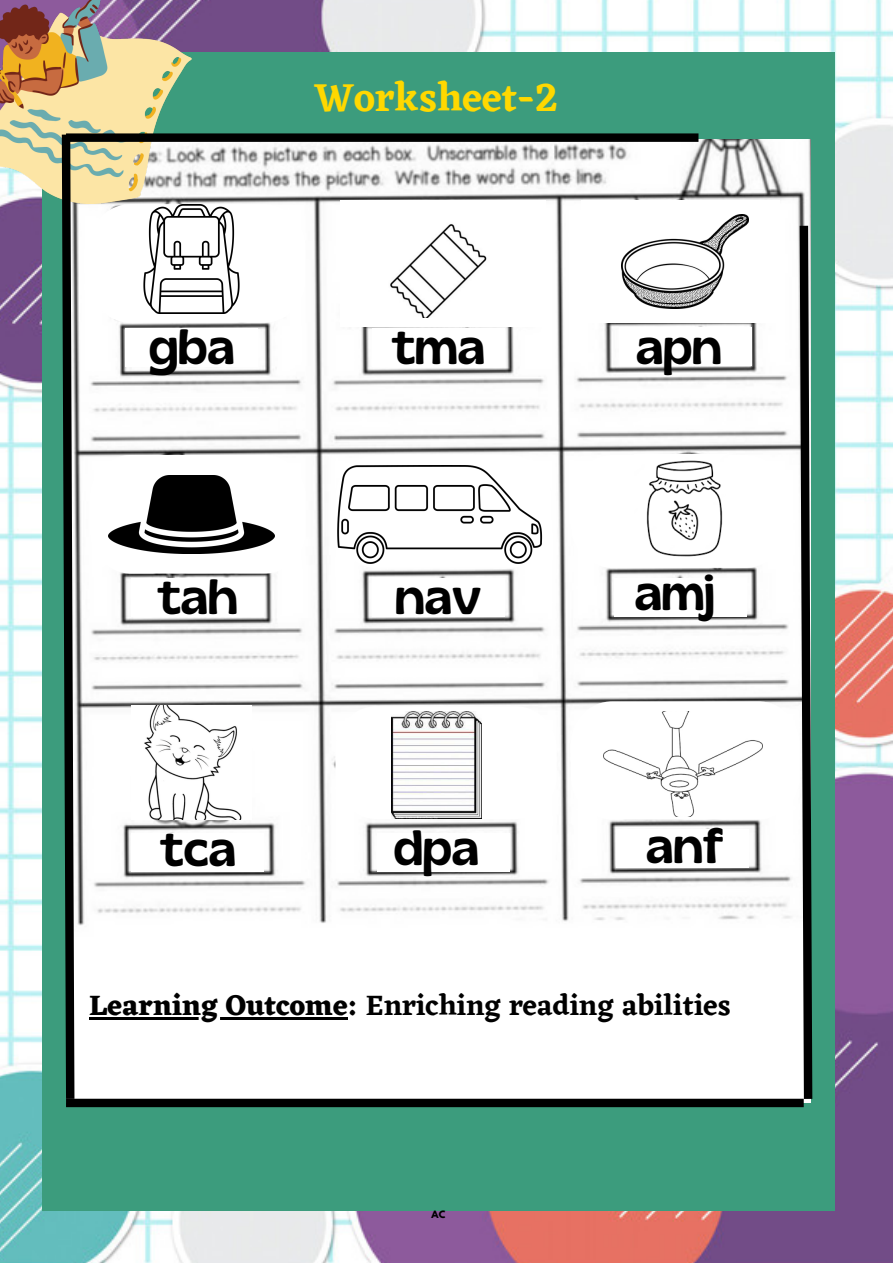
<style>
.page{position:relative;width:893px;height:1263px;background:#fff}
.page>*{position:absolute;margin:0;border:0;box-sizing:border-box;transform-origin:0 0}
.t1{font:48px "Gliker";color:#000}
.t2{font:600 40.65px "Eczar";color:#ffd800}
.t3{font:600 29.25px "Eczar";color:#000}
.t4{font:9px "Hussar Bd";color:#000}
.s1{font-weight:700}
</style>
<div class="page">
<img style="left:0;top:0;width:893px;height:1263px">
<div style="left:42px;top:52px;width:792px;height:1158px;background:#3c9c7d"></div>
<img style="left:79px;top:139px;width:731px;height:808px">
<img style="left:0;top:0;width:192px;height:204px">
<div style="left:132px;top:833px;width:132px;height:39px;background:#fff"></div>
<img style="left:132px;top:706px;width:119px;height:114px">
<div style="left:372px;top:328px;width:132px;height:39px;background:#fff"></div>
<div style="left:341px;top:200px;width:205px;height:127px;background:#fff"></div>
<img style="left:390px;top:224px;width:97px;height:93px">
<div style="left:66px;top:947px;width:744px;height:156px;background:#fff"></div>
<div style="left:66px;top:133px;width:632px;height:9px;background:#000"></div>
<div style="left:66px;top:1099px;width:737px;height:8px;background:#000"></div>
<svg style="left:58px;top:126px;width:21px;height:973px"></svg>
<div style="left:89px;top:204px;width:216px;height:119px;background:#fff"></div>
<img style="left:142px;top:204px;width:98px;height:109px">
<div style="left:125px;top:328px;width:133px;height:39px;background:#fff"></div>
<div style="left:581px;top:200px;width:199px;height:123px;background:#fff"></div>
<div style="left:132px;top:578px;width:132px;height:39px;background:#fff"></div>
<div style="left:372px;top:578px;width:132px;height:39px;background:#fff"></div>
<div style="left:377px;top:833px;width:132px;height:39px;background:#fff"></div>
<div style="left:90px;top:455px;width:216px;height:119px;background:#fff"></div>
<img style="left:108px;top:475px;width:166px;height:78px">
<div style="left:335px;top:455px;width:216px;height:113px;background:#fff"></div>
<img style="left:335px;top:465px;width:208px;height:98px">
<svg style="left:571px;top:217px;width:242px;height:890px"></svg>
<div style="left:335px;top:706px;width:222px;height:113px;background:#fff"></div>
<img style="left:391px;top:711px;width:90px;height:107px">
<img style="left:603px;top:711px;width:159px;height:105px">
<hr style="left:89px;top:1017px;width:259px;height:3px;background:#000">
<p class="t2" style="left:314px;top:73px;width:246px">Worksheet-2</p>
<p class="t1" style="left:149px;top:317px;width:87px">gba</p>
<p class="t1" style="left:391px;top:317px;width:95px">tma</p>
<p class="t1" style="left:157px;top:568px;width:82px">tah</p>
<p class="t1" style="left:395px;top:568px;width:87px">nav</p>
<p class="t1" style="left:636px;top:317px;width:87px">apn</p>
<p class="t1" style="left:634px;top:563px;width:81px">amj</p>
<p class="t1" style="left:160px;top:820px;width:77px">tca</p>
<p class="t1" style="left:394px;top:818px;width:87px">dpa</p>
<p class="t1" style="left:646px;top:816px;width:79px">anf</p>
<p class="t3" style="left:89px;top:988px;width:643px"><span class="s1">Learning Outcome:</span> Enriching reading abilities</p>
<p class="t4" style="left:431px;top:1210px;width:17px">AC</p>
</div>
